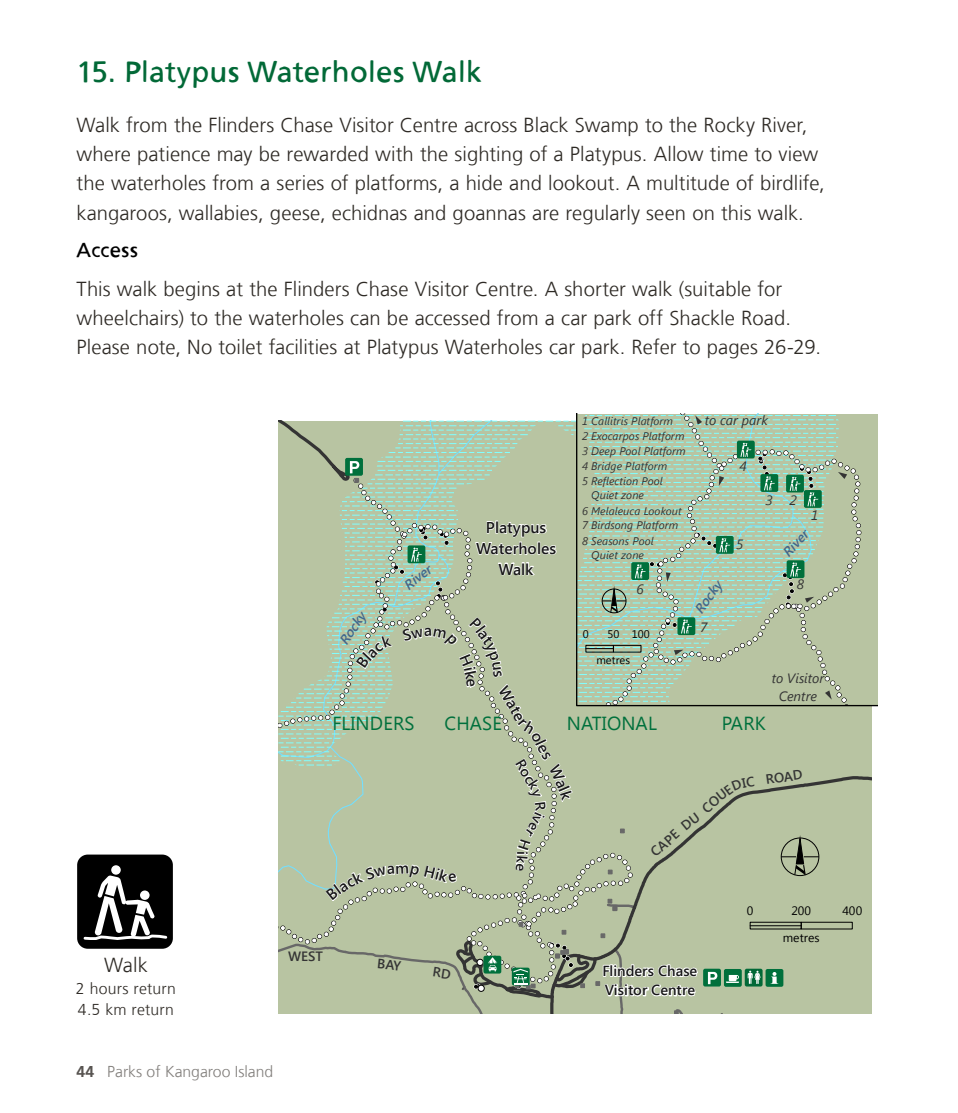
<style>
.page{position:relative;width:958px;height:1113px;background:#fff}
.page>*{position:absolute;margin:0;border:0;box-sizing:border-box;transform-origin:0 0}
.t1{font:29.25px "Dewnrger 55 Roman";color:#026937}
.body{font:300 20.25px/29.2px "Frutiger LT Com";letter-spacing:.005em;color:#2e2a25}
.t2{font:20.25px "Dewnrger 55 Roman";letter-spacing:.015em;color:#000}
.WALK_TREK_CAPTIONS_1{font:300 20.25px "Frutiger LT Com";color:#2e2a25}
.t3{font:18.9px "Segoe UI";letter-spacing:.005em;color:#00703c}
.t4{font:300 15.75px "Frutiger LT Com";color:#827f7c}
.WALK_TREK_CAPTIONS_2{font:300 15.75px "Frutiger LT Com";letter-spacing:.015em;color:#2e2a25}
.t5{font:600 15.75px/20.9px "Segoe UI";color:#191919;text-align:center}
.t6{font:600 14.62px/19.3px "Segoe UI";color:#191919}
.t7{font:italic 13.5px/18px "Segoe UI";color:#343434;text-align:center}
.t8{font:italic 600 13.5px "Segoe UI";color:#446589}
.t9{font:600 13.5px "Segoe UI";color:#343434}
.t10{font:12.15px "Segoe UI";letter-spacing:.005em;color:#000}
.t11{font:italic 11.03px "Segoe UI";letter-spacing:.01em;color:#343434}
.t12{font:11.03px "Segoe UI";letter-spacing:-.005em;color:#000}
.s1{font-weight:700;color:#585451}
</style>
<div class="page">
<svg style="left:77px;top:941px;width:96px;height:8px"></svg>
<div style="left:77px;top:854px;width:96px;height:94px;background:#000;border-radius:11px"></div>
<div style="left:111px;top:865px;width:10px;height:9px;background:#fff;border-radius:50%"></div>
<svg style="left:83px;top:875px;width:85px;height:65px"></svg>
<svg style="left:278px;top:414px;width:593px;height:599px"></svg>
<h4 class="t1" style="left:77px;top:52px;width:407px">15. Platypus Waterholes Walk</h4>
<p class="body" style="left:77px;top:110px;width:749px">Walk from the Flinders Chase Visitor Centre across Black Swamp to the Rocky River, where patience may be rewarded with the sighting of a Platypus. Allow time to view the waterholes from a series of platforms, a hide and lookout. A multitude of birdlife, kangaroos, wallabies, geese, echidnas and goannas are regularly seen on this walk.</p>
<h6 class="t2" style="left:77px;top:236px;width:63px">Access</h6>
<p class="body" style="left:77px;top:274px;width:745px">This walk begins at the Flinders Chase Visitor Centre. A shorter walk (suitable for wheelchairs) to the waterholes can be accessed from a car park off Shackle Road.<br>Please note, No toilet facilities at Platypus Waterholes car park. Refer to pages 26-29.</p>
<p class="t8" style="left:334px;top:637px;width:38px;rotate:-56deg">Rocky</p>
<p class="t8" style="left:399px;top:579px;width:32px;rotate:-39deg">River</p>
<p class="t5" style="left:476px;top:515px;width:82px">Platypus<br>Waterholes<br>Walk</p>
<p class="t11" style="left:582px;top:413px;width:92px">1 Callitris Platform</p>
<p class="t11" style="left:582px;top:428px;width:104px">2 Exocarpos Platform</p>
<p class="t11" style="left:582px;top:443px;width:105px">3 Deep Pool Platform</p>
<p class="t11" style="left:582px;top:458px;width:87px">4 Bridge Platform</p>
<p class="t11" style="left:582px;top:473px;width:82px">5 Reflection Pool</p>
<p class="t11" style="left:591px;top:487px;width:54px">Quiet zone</p>
<p class="t11" style="left:582px;top:503px;width:101px">6 Melaleuca Lookout</p>
<p class="t11" style="left:582px;top:517px;width:98px">7 Birdsong Platform</p>
<p class="t11" style="left:582px;top:533px;width:73px">8 Seasons Pool</p>
<p class="t11" style="left:591px;top:547px;width:54px">Quiet zone</p>
<p class="t7" style="left:636px;top:579px;width:9px">6</p>
<p class="t12" style="left:583px;top:626px;width:7px">0</p>
<p class="t12" style="left:607px;top:626px;width:44px">50 100</p>
<p class="t12" style="left:596px;top:652px;width:35px">metres</p>
<p class="t7" style="left:704px;top:410px;width:65px">to car park</p>
<p class="t7" style="left:739px;top:456px;width:9px">4</p>
<p class="t7" style="left:765px;top:490px;width:33px">3 2</p>
<p class="t7" style="left:811px;top:505px;width:9px">1</p>
<p class="t7" style="left:736px;top:535px;width:9px">5</p>
<p class="t8" style="left:689px;top:606px;width:38px;rotate:-54deg">Rocky</p>
<p class="t7" style="left:700px;top:617px;width:9px">7</p>
<p class="t8" style="left:778px;top:548px;width:32px;rotate:-47deg">River</p>
<p class="t7" style="left:796px;top:575px;width:9px">8</p>
<p class="t7" style="left:771px;top:668px;width:54px">to Visitor<br>Centre</p>
<p class="t3" style="left:332px;top:710px;width:84px">FLINDERS</p>
<p class="t3" style="left:444px;top:710px;width:59px">CHASE</p>
<p class="t3" style="left:566px;top:710px;width:92px">NATIONAL</p>
<p class="t3" style="left:721px;top:710px;width:45px">PARK</p>
<p class="WALK_TREK_CAPTIONS_1" style="left:104px;top:952px;width:45px">Walk</p>
<p class="WALK_TREK_CAPTIONS_2" style="left:76px;top:978px;width:101px">2 hours return</p>
<p class="WALK_TREK_CAPTIONS_2" style="left:78px;top:1000px;width:97px">4.5 km return</p>
<p class="t9" style="left:288px;top:946px;width:36px">WEST</p>
<p class="t4" style="left:77px;top:1061px;width:198px"><span class="s1">44</span> Parks of Kangaroo Island</p>
<p class="t6" style="left:532px;top:851px;width:5px;rotate:90deg">i</p>
<p class="t6" style="left:602px;top:959px;width:96px">Flinders Chase<br>Visitor Centre</p>
<p class="t9" style="left:764px;top:770px;width:39px;rotate:-8deg">ROAD</p>
<p class="t10" style="left:746px;top:901px;width:8px">0</p>
<p class="t10" style="left:791px;top:901px;width:21px">200</p>
<p class="t10" style="left:842px;top:901px;width:21px">400</p>
<p class="t10" style="left:782px;top:928px;width:38px">metres</p>
</div>
